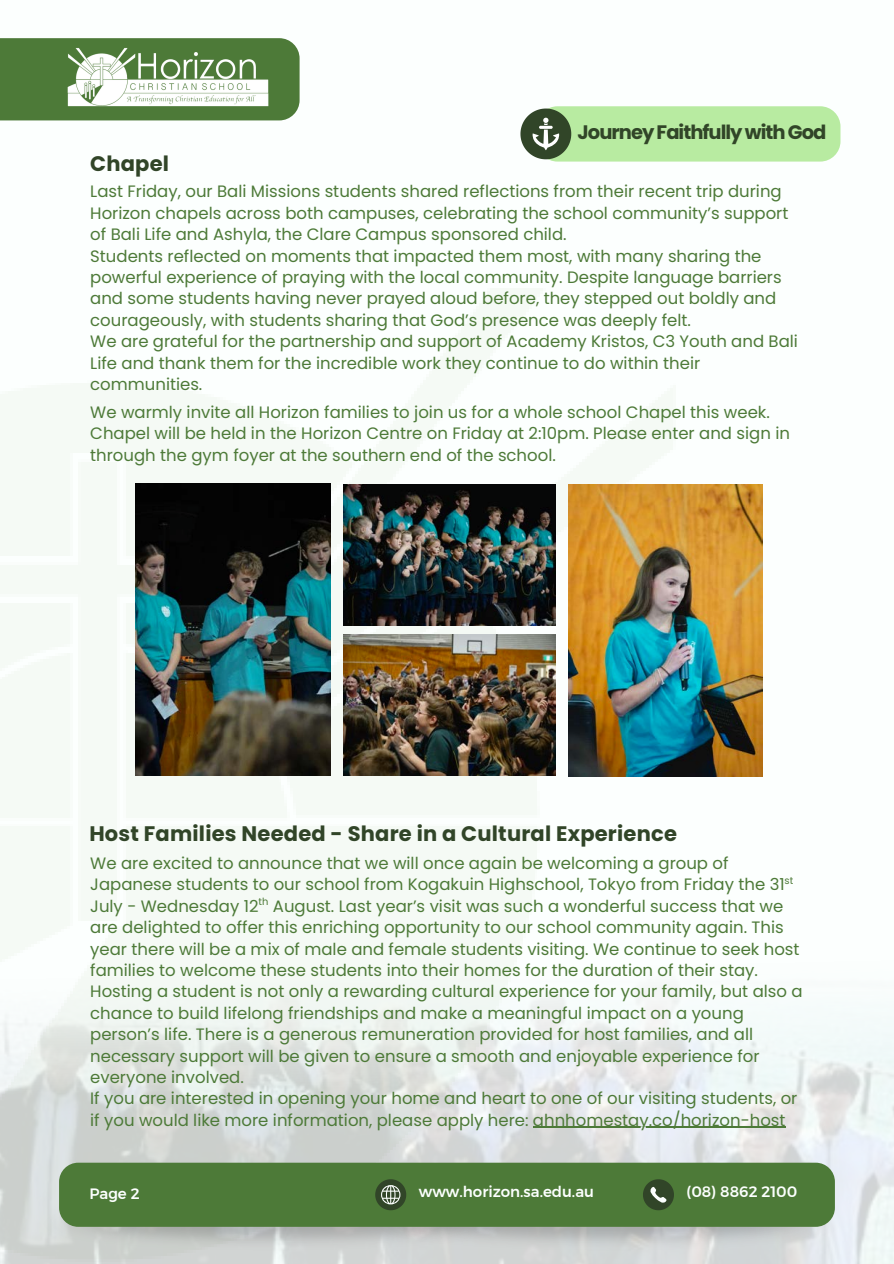
<style>
.page{position:relative;width:894px;height:1264px;background:#fff}
.page>*{position:absolute;margin:0;border:0;box-sizing:border-box;transform-origin:0 0}
.t1{font:700 21px "Poppins";letter-spacing:.01em;color:#314528}
.t2{font:700 19.5px "Poppins";letter-spacing:-.05em;color:#314528}
.t3{font:16.5px/21.5px "Poppins";color:#4d7a38}
.t4{font:15px "Kief Montaser Medium";color:#fcfffe}
.t5{font:9.9px "Poppins";color:#4d7a38}
</style>
<div class="page">
<div style="left:0;top:38px;width:299px;height:82px;background:#4d7a38"></div>
<img style="left:0;top:969px;width:893px;height:294px">
<div style="left:59px;top:1162px;width:775px;height:64px;background:#4d7a38"></div>
<svg style="left:375px;top:1179px;width:31px;height:31px"></svg>
<svg style="left:643px;top:1179px;width:30px;height:31px"></svg>
<img style="left:59px;top:38px;width:217px;height:69px">
<div style="left:537px;top:106px;width:303px;height:56px;background:#b8eba1"></div>
<svg style="left:520px;top:108px;width:51px;height:51px"></svg>
<img style="left:343px;top:635px;width:212px;height:140px">
<img style="left:343px;top:484px;width:212px;height:141px">
<img style="left:136px;top:484px;width:194px;height:291px">
<img style="left:568px;top:484px;width:193px;height:292px">
<hr style="left:533px;top:1126px;width:252px;height:1px;background:#4d7a38">
<p class="t1" style="left:90px;top:149px;width:80px">Chapel</p>
<p class="t2" style="left:577px;top:118px;width:250px">Journey Faithfully with God</p>
<p class="t3" style="left:90px;top:181px;width:709px">Last Friday, our Bali Missions students shared reflections from their recent trip during Horizon chapels across both campuses, celebrating the school community’s support of Bali Life and Ashyla, the Clare Campus sponsored child.<br>Students reflected on moments that impacted them most, with many sharing the powerful experience of praying with the local community. Despite language barriers and some students having never prayed aloud before, they stepped out boldly and courageously, with students sharing that God’s presence was deeply felt.<br>We are grateful for the partnership and support of Academy Kristos, C3 Youth and Bali Life and thank them for the incredible work they continue to do within their communities.</p>
<p class="t3" style="left:90px;top:401px;width:701px">We warmly invite all Horizon families to join us for a whole school Chapel this week.<br>Chapel will be held in the Horizon Centre on Friday at 2:10pm. Please enter and sign in through the gym foyer at the southern end of the school.</p>
<p class="t1" style="left:89px;top:818px;width:589px">Host Families Needed - Share in a Cultural Experience</p>
<p class="t3" style="left:90px;top:852px;width:713px">We are excited to announce that we will once again be welcoming a group of Japanese students to our school from Kogakuin Highschool, Tokyo from Friday the 31<br>July - Wednesday 12 August. Last year’s visit was such a wonderful success that we are delighted to offer this enriching opportunity to our school community again. This year there will be a mix of male and female students visiting. We continue to seek host families to welcome these students into their homes for the duration of their stay.<br>Hosting a student is not only a rewarding cultural experience for your family, but also a chance to build lifelong friendships and make a meaningful impact on a young person’s life. There is a generous remuneration provided for host families, and all necessary support will be given to ensure a smooth and enjoyable experience for everyone involved.</p>
<p class="t5" style="left:784px;top:873px;width:10px">st</p>
<p class="t5" style="left:258px;top:894px;width:11px">th</p>
<p class="t3" style="left:90px;top:1087px;width:708px">If you are interested in opening your home and heart to one of our visiting students, or if you would like more information, please apply here: ahnhomestay.co/horizon-host</p>
<p class="t4" style="left:89px;top:1184px;width:52px">Page 2</p>
<p class="t4" style="left:419px;top:1182px;width:177px">www.horizon.sa.edu.au</p>
<p class="t4" style="left:686px;top:1182px;width:112px">(08) 8862 2100</p>
</div>
